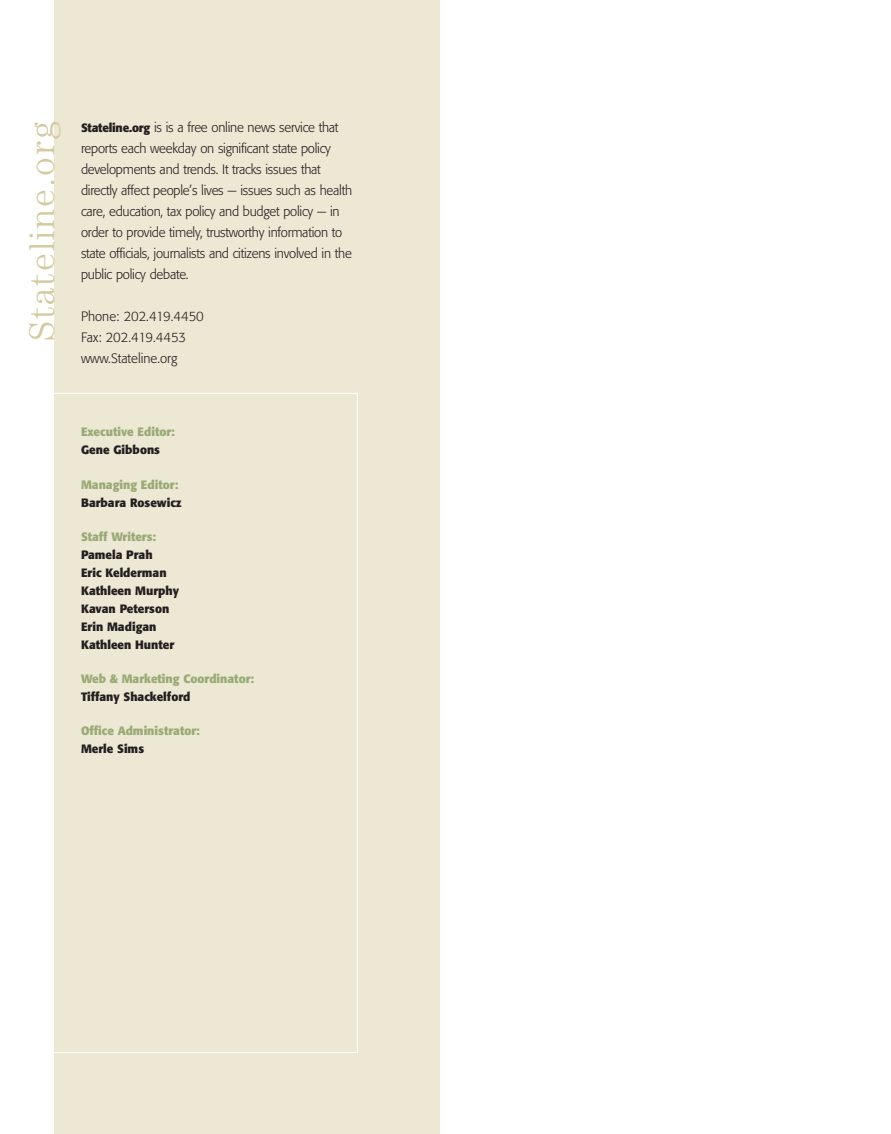
<style>
.page{position:relative;width:891px;height:1134px;background:#fff}
.page>*{position:absolute;margin:0;border:0;box-sizing:border-box;transform-origin:0 0}
.t1{font:300 36px "Century";letter-spacing:.05em;color:#d4caa0}
.t2{font:300 13.5px/21px "Formata";letter-spacing:-.02em;color:#231f20}
.t3{font:300 13.5px/21px "Formata";color:#231f20}
.t4{font:700 12px/18px "Formata";color:#231f20}
.t5{font:700 12px "Formata";color:#9aaa75}
.s1{font-weight:700;font-size:12px}
</style>
<div class="page">
<div style="left:54px;top:0;width:385px;height:1134px;background:#ece8d4"></div>
<h1 class="t1" style="left:29px;top:341px;width:221px;rotate:-90deg">Stateline.org</h1>
<p class="t2" style="left:81px;top:118px;width:273px"><span class="s1">Stateline.org</span> is is a free online news service that reports each weekday on significant state policy developments and trends. It tracks issues that directly affect people’s lives — issues such as health care, education, tax policy and budget policy — in order to provide timely, trustworthy information to state officials, journalists and citizens involved in the public policy debate.</p>
<p class="t3" style="left:81px;top:307px;width:124px">Phone: 202.419.4450<br>Fax: 202.419.4453 www.Stateline.org</p>
<p class="t5" style="left:81px;top:427px;width:95px">Executive Editor:</p>
<p class="t4" style="left:81px;top:442px;width:81px">Gene Gibbons</p>
<p class="t5" style="left:81px;top:479px;width:99px">Managing Editor:</p>
<p class="t4" style="left:81px;top:494px;width:102px">Barbara Rosewicz</p>
<p class="t5" style="left:81px;top:531px;width:77px">Staff Writers:</p>
<p class="t4" style="left:81px;top:547px;width:100px">Pamela Prah<br>Eric Kelderman<br>Kathleen Murphy<br>Kavan Peterson<br>Erin Madigan<br>Kathleen Hunter</p>
<p class="t5" style="left:81px;top:674px;width:175px">Web &amp; Marketing Coordinator:</p>
<p class="t4" style="left:81px;top:689px;width:111px">Tiffany Shackelford</p>
<p class="t5" style="left:81px;top:726px;width:120px">Office Administrator:</p>
<p class="t4" style="left:81px;top:741px;width:65px">Merle Sims</p>
</div>
